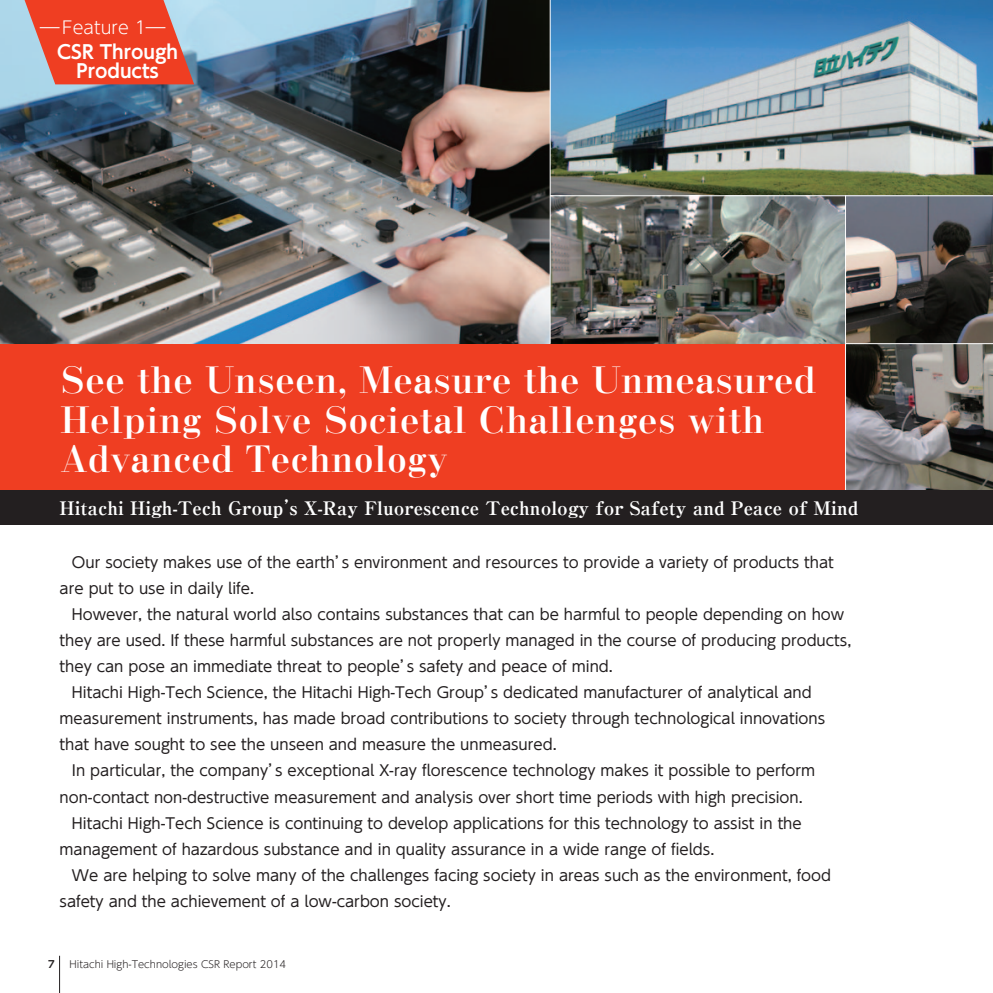
<style>
.page{position:relative;width:993px;height:993px;background:#fff}
.page>*{position:absolute;margin:0;border:0;box-sizing:border-box;transform-origin:0 0}
.t1{font:800 36.05px/39.7px "Kocho Std";color:#fff}
.t2{font:700 expanded 18.55px "Ryumin Pro";color:#fff}
.t3{font:700 18.55px/18.6px "UD Shin Go Pro De";color:#fff;text-align:center}
.t4{font:300 17.32px "UD Shin Go Pro";color:#fff}
.t5{font:14.88px/26.1px "UD Shin Go Pro";color:#231f20}
.t6{font:300 9.97px "UD Shin Go Pro";color:#231f20}
.t7{font:700 9.97px "UD Shin Go Pro De";color:#231f20}
</style>
<div class="page">
<div style="left:0;top:330px;width:992px;height:185px;background:#ef3e22"></div>
<img style="left:845px;top:344px;width:147px;height:146px">
<img style="left:550px;top:0;width:442px;height:195px">
<img style="left:0;top:0;width:549px;height:344px">
<img style="left:550px;top:196px;width:294px;height:147px">
<img style="left:845px;top:196px;width:147px;height:147px">
<hr style="left:549px;top:0;width:1px;height:344px;background:#fff">
<hr style="left:844px;top:195px;width:1px;height:295px;background:#fff">
<hr style="left:844px;top:343px;width:148px;height:1px;background:#fff">
<div style="left:0;top:490px;width:992px;height:34px;background:#231f20"></div>
<svg style="left:25px;top:0;width:169px;height:84px;background:#e25945"></svg>
<hr style="left:59px;top:955px;width:1px;height:37px;background:#231f20">
<p class="t4" style="left:62px;top:13px;width:85px">Feature 1</p>
<p class="t3" style="left:57px;top:42px;width:122px">CSR Through<br>Products</p>
<h1 class="t1" style="left:61px;top:355px;width:757px">See the Unseen, Measure the Unmeasured<br>Helping Solve Societal Challenges with<br>Advanced Technology</h1>
<p class="t2" style="left:60px;top:493px;width:800px">Hitachi High-Tech Group’s X-Ray Fluorescence Technology for Safety and Peace of Mind</p>
<p class="t5" style="left:60px;top:548px;width:775px;text-indent:12px">Our society makes use of the earth’s environment and resources to provide a variety of products that are put to use in daily life.</p>
<p class="t5" style="left:72px;top:600px;width:773px">However, the natural world also contains substances that can be harmful to people depending on how</p>
<p class="t5" style="left:60px;top:626px;width:793px">they are used. If these harmful substances are not properly managed in the course of producing products,</p>
<p class="t5" style="left:60px;top:652px;width:554px">they can pose an immediate threat to people’s safety and peace of mind.</p>
<p class="t5" style="left:72px;top:679px;width:741px">Hitachi High-Tech Science, the Hitachi High-Tech Group’s dedicated manufacturer of analytical and</p>
<p class="t5" style="left:60px;top:705px;width:766px">measurement instruments, has made broad contributions to society through technological innovations</p>
<p class="t5" style="left:60px;top:731px;width:498px">that have sought to see the unseen and measure the unmeasured.</p>
<p class="t5" style="left:72px;top:757px;width:744px">In particular, the company’s exceptional X-ray florescence technology makes it possible to perform</p>
<p class="t5" style="left:60px;top:783px;width:744px">non-contact non-destructive measurement and analysis over short time periods with high precision.</p>
<p class="t5" style="left:72px;top:809px;width:731px">Hitachi High-Tech Science is continuing to develop applications for this technology to assist in the</p>
<p class="t5" style="left:60px;top:835px;width:656px">management of hazardous substance and in quality assurance in a wide range of fields.</p>
<p class="t5" style="left:72px;top:861px;width:760px">We are helping to solve many of the challenges facing society in areas such as the environment, food</p>
<p class="t5" style="left:60px;top:887px;width:392px">safety and the achievement of a low-carbon society.</p>
<p class="t7" style="left:48px;top:955px;width:8px">7</p>
<p class="t6" style="left:69px;top:956px;width:218px">Hitachi High-Technologies CSR Report 2014</p>
</div>
